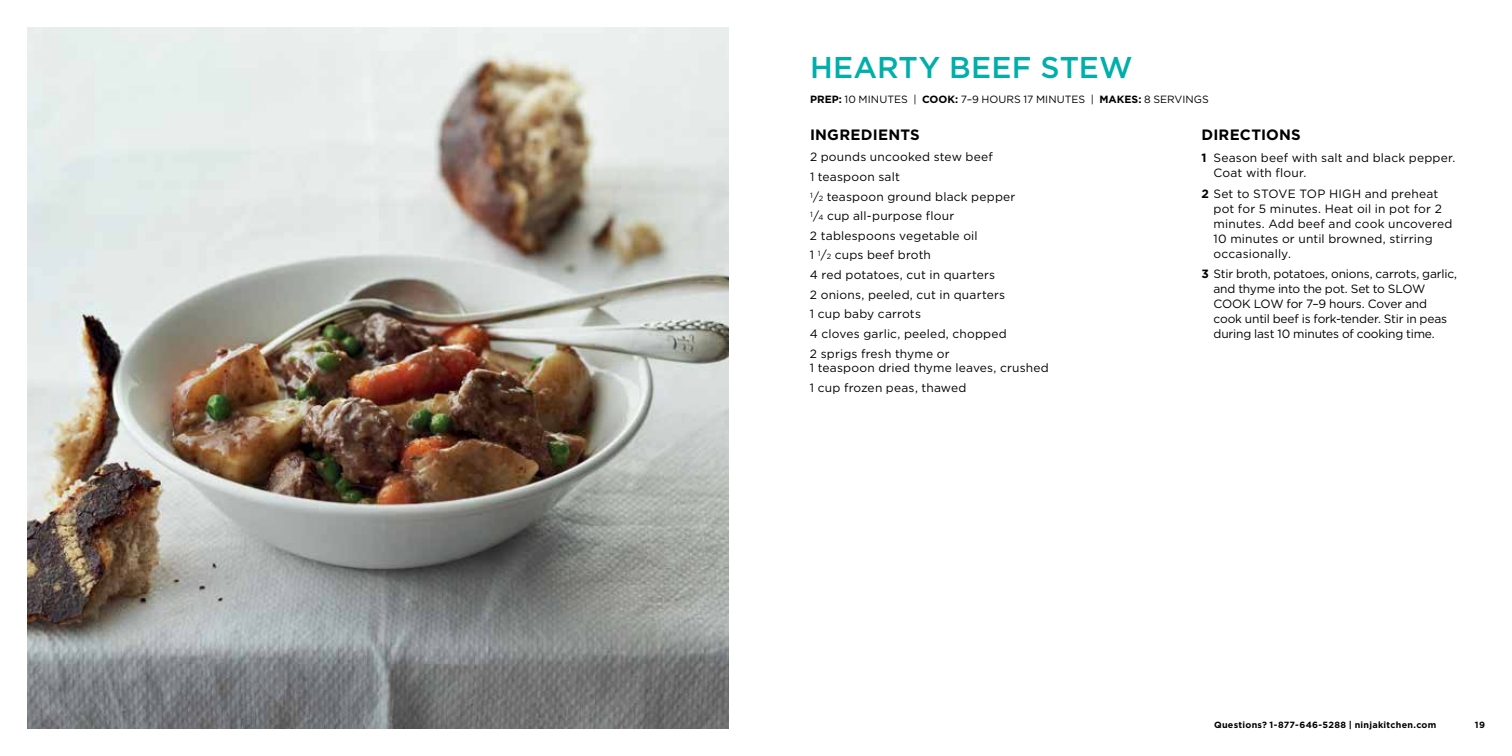
<style>
.page{position:relative;width:1512px;height:756px;background:#fff}
.page>*{position:absolute;margin:0;border:0;box-sizing:border-box;transform-origin:0 0}
.t1{font:500 30px "Gotham";letter-spacing:.005em;color:#00afaa}
.t2{font:700 15px "Gotham";letter-spacing:.015em;color:#000}
.t3{font:12px/19.6px "Gotham";letter-spacing:.015em;color:#000}
.t4{font:12px/15px "Gotham";letter-spacing:-.015em;color:#000}
.t5{font:10.5px "Gotham";letter-spacing:.005em;color:#000}
.t6{font:700 9px "Gotham";letter-spacing:.03em;color:#000}
.s1{font-weight:700}
.s2{font-size:7.5px}
</style>
<div class="page">
<img style="left:27px;top:27px;width:702px;height:702px">
<h1 class="t1" style="left:810px;top:48px;width:324px">HEARTY BEEF STEW</h1>
<p class="t5" style="left:810px;top:92px;width:400px"><span class="s1">PREP:</span> 10 MINUTES | <span class="s1">COOK:</span> 7–9 HOURS 17 MINUTES | <span class="s1">MAKES:</span> 8 SERVINGS</p>
<p class="t2" style="left:1202px;top:125px;width:101px">DIRECTIONS</p>
<p class="t3" style="left:1214px;top:150px;width:243px;line-height:15px;text-indent:-12px"><span class="s1">1</span> Season beef with salt and black pepper.<br>Coat with flour.</p>
<p class="t3" style="left:1214px;top:186px;width:240px;line-height:15px;text-indent:-12px"><span class="s1">2</span> Set to STOVE TOP HIGH and preheat pot for 5 minutes. Heat oil in pot for 2 minutes. Add beef and cook uncovered<br>10 minutes or until browned, stirring occasionally.</p>
<p class="t4" style="left:1214px;top:266px;width:245px;text-indent:-12px"><span class="s1">3</span> Stir broth, potatoes, onions, carrots, garlic, and thyme into the pot. Set to SLOW COOK LOW for 7–9 hours. Cover and cook until beef is fork-tender. Stir in peas during last 10 minutes of cooking time.</p>
<p class="t2" style="left:810px;top:125px;width:111px">INGREDIENTS</p>
<p class="t3" style="left:810px;top:147px;width:207px">2 pounds uncooked stew beef<br>1 teaspoon salt<br><sup>1</sup>/<span class="s2">2</span> teaspoon ground black pepper<br><sup>1</sup>/<span class="s2">4</span> cup all-purpose flour<br>2 tablespoons vegetable oil<br>1 <sup>1</sup>/<span class="s2">2</span> cups beef broth<br>4 red potatoes, cut in quarters<br>2 onions, peeled, cut in quarters<br>1 cup baby carrots<br>4 cloves garlic, peeled, chopped<br>2 sprigs fresh thyme or</p>
<p class="t3" style="left:810px;top:358px;width:240px">1 teaspoon dried thyme leaves, crushed<br>1 cup frozen peas, thawed</p>
<p class="t6" style="left:1214px;top:719px;width:224px">Questions? 1-877-646-5288 | ninjakitchen.com</p>
<p class="t6" style="left:1475px;top:719px;width:12px">19</p>
</div>
